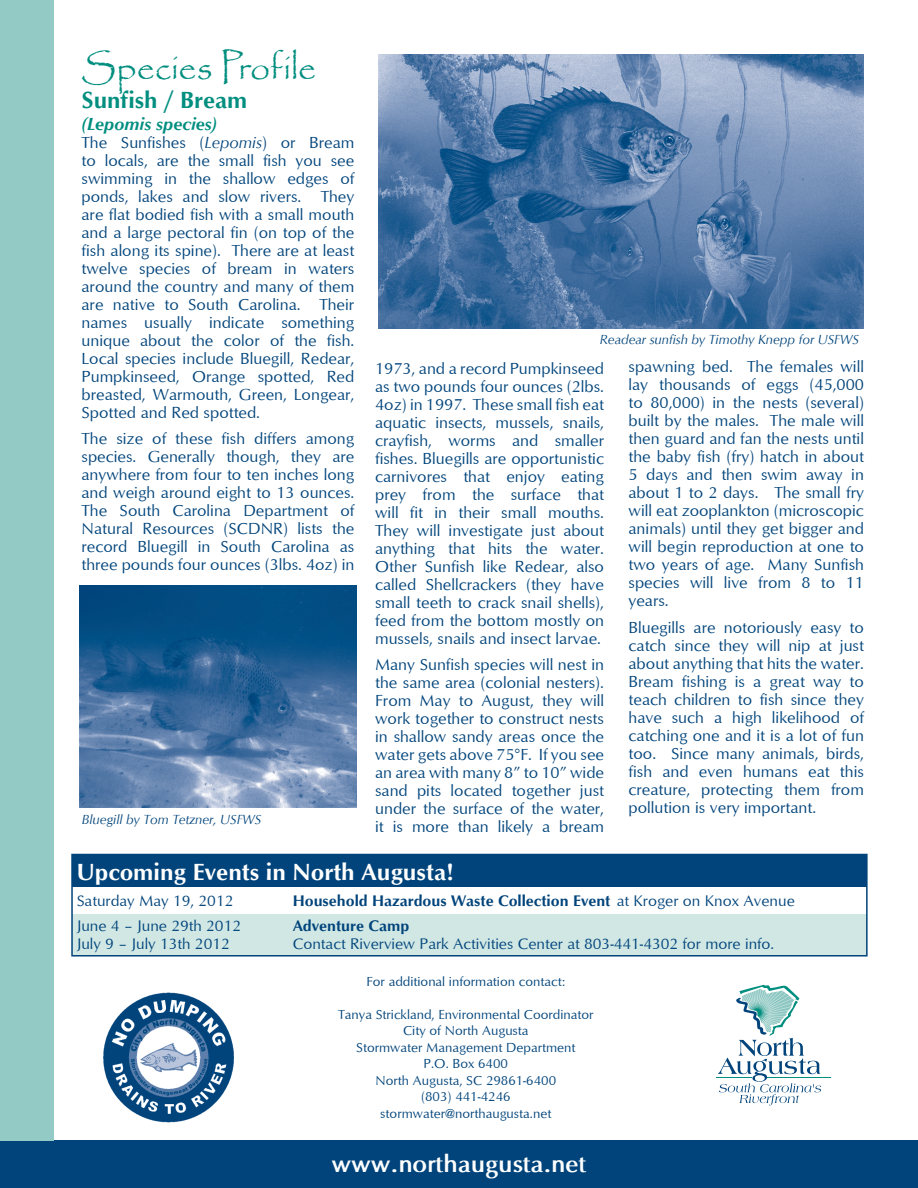
<style>
.page{position:relative;width:918px;height:1188px;background:#fff}
.page>*{position:absolute;margin:0;border:0;box-sizing:border-box;transform-origin:0 0}
.t1{font:36px "Papyrus";letter-spacing:-.005em;color:#008e7f}
.t2{font:700 24px "Optimum";color:#fff}
.t3{font:700 24px "Optima";color:#fff}
.t4{font:700 24px "Optimum";letter-spacing:-.005em;color:#008e7f}
.t5{font:italic 700 18px "Optimum";color:#008e7f}
.text{font:16.5px/18px "Optimum";color:#00447b;text-align:justify}
.text-2{font:15.75px "Optimum";color:#00447b}
.text-3{font:700 15.75px "Optimum";color:#00447b}
.t6{font:13.5px "Optimum";color:#00447b}
.text-4{font:italic 13.5px "Optimum";color:#00447b}
.s1{font-style:italic}
.s2{font-weight:400}
</style>
<div class="page">
<div style="left:72px;top:914px;width:795px;height:42px;background:#d0e7e4"></div>
<div style="left:72px;top:854px;width:795px;height:33px;background:#00447b"></div>
<div style="left:71px;top:854px;width:797px;height:103px;border:2px solid #00447b"></div>
<img style="left:103px;top:992px;width:131px;height:131px">
<div style="left:0;top:1140px;width:918px;height:48px;background:#00447b"></div>
<div style="left:0;top:0;width:54px;height:1140px;background:#94cac5"></div>
<hr style="left:768px;top:1078px;width:63px;height:1px;background:#008e7f">
<hr style="left:716px;top:1078px;width:36px;height:1px;background:#008e7f">
<svg style="left:718px;top:985px;width:103px;height:120px"></svg>
<img style="left:80px;top:585px;width:276px;height:222px">
<img style="left:378px;top:54px;width:486px;height:274px">
<p class="t1" style="left:82px;top:46px;width:237px">Species Profile</p>
<p class="t4" style="left:82px;top:86px;width:167px">Sunfish / Bream</p>
<p class="t5" style="left:82px;top:113px;width:137px">(Lepomis species)</p>
<p class="text" style="left:82px;top:133px;width:274px">The Sunfishes (<span class="s1">Lepomis</span>) or Bream to locals, are the small fish you see swimming in the shallow edges of ponds, lakes and slow rivers. They are flat bodied fish with a small mouth and a large pectoral fin (on top of the fish along its spine). There are at least twelve species of bream in waters around the country and many of them are native to South Carolina. Their names usually indicate something unique about the color of the fish.<br>Local species include Bluegill, Redear, Pumpkinseed, Orange spotted, Red breasted, Warmouth, Green, Longear, Spotted and Red spotted.</p>
<p class="text" style="left:82px;top:429px;width:274px">The size of these fish differs among species. Generally though, they are anywhere from four to ten inches long and weigh around eight to 13 ounces.<br>The South Carolina Department of Natural Resources (SCDNR) lists the record Bluegill in South Carolina as three pounds four ounces (3lbs. 4oz) in</p>
<p class="text-4" style="left:82px;top:811px;width:181px">Bluegill by Tom Tetzner, USFWS</p>
<p class="text-4" style="left:600px;top:332px;width:261px">Readear sunfish by Timothy Knepp for USFWS</p>
<p class="text" style="left:375px;top:358px;width:230px">1973, and a record Pumpkinseed as two pounds four ounces (2lbs.<br>4oz) in 1997. These small fish eat aquatic insects, mussels, snails, crayfish, worms and smaller fishes. Bluegills are opportunistic carnivores that enjoy eating prey from the surface that will fit in their small mouths.<br>They will investigate just about anything that hits the water.<br>Other Sunfish like Redear, also called Shellcrackers (they have small teeth to crack snail shells), feed from the bottom mostly on mussels, snails and insect larvae.</p>
<p class="text" style="left:375px;top:655px;width:230px">Many Sunfish species will nest in the same area (colonial nesters).<br>From May to August, they will work together to construct nests in shallow sandy areas once the water gets above 75°F. If you see an area with many 8” to 10” wide sand pits located together just under the surface of the water, it is more than likely a bream</p>
<p class="text" style="left:629px;top:357px;width:237px">spawning bed. The females will lay thousands of eggs (45,000 to 80,000) in the nests (several) built by the males. The male will then guard and fan the nests until the baby fish (fry) hatch in about 5 days and then swim away in about 1 to 2 days. The small fry will eat zooplankton (microscopic animals) until they get bigger and will begin reproduction at one to two years of age. Many Sunfish species will live from 8 to 11 years.</p>
<p class="text" style="left:629px;top:618px;width:237px">Bluegills are notoriously easy to catch since they will nip at just about anything that hits the water.<br>Bream fishing is a great way to teach children to fish since they have such a high likelihood of catching one and it is a lot of fun too. Since many animals, birds, fish and even humans eat this creature, protecting them from pollution is very important.</p>
<p class="t2" style="left:77px;top:858px;width:379px">Upcoming Events in North Augusta!</p>
<p class="text-2" style="left:77px;top:891px;width:158px">Saturday May 19, 2012</p>
<p class="text-3" style="left:293px;top:891px;width:504px">Household Hazardous Waste Collection Event <span class="s2">at Kroger on Knox Avenue</span></p>
<p class="text-2" style="left:77px;top:916px;width:166px">June 4 – June 29th 2012</p>
<p class="text-3" style="left:293px;top:916px;width:118px">Adventure Camp</p>
<p class="text-2" style="left:77px;top:934px;width:155px">July 9 – July 13th 2012</p>
<p class="text-2" style="left:293px;top:934px;width:483px">Contact Riverview Park Activities Center at 803-441-4302 for more info.</p>
<p class="t6" style="left:367px;top:973px;width:200px">For additional information contact:</p>
<p class="t6" style="left:338px;top:1006px;width:257px">Tanya Strickland, Environmental Coordinator</p>
<p class="t6" style="left:403px;top:1023px;width:127px">City of North Augusta</p>
<p class="t6" style="left:356px;top:1039px;width:221px">Stormwater Management Department</p>
<p class="t6" style="left:424px;top:1056px;width:86px">P.O. Box 6400</p>
<p class="t6" style="left:376px;top:1072px;width:182px">North Augusta, SC 29861-6400</p>
<p class="t6" style="left:421px;top:1089px;width:91px">(803) 441-4246</p>
<p class="t6" style="left:380px;top:1105px;width:173px">stormwater@northaugusta.net</p>
<p class="t3" style="left:332px;top:1149px;width:256px">www.northaugusta.net</p>
</div>
